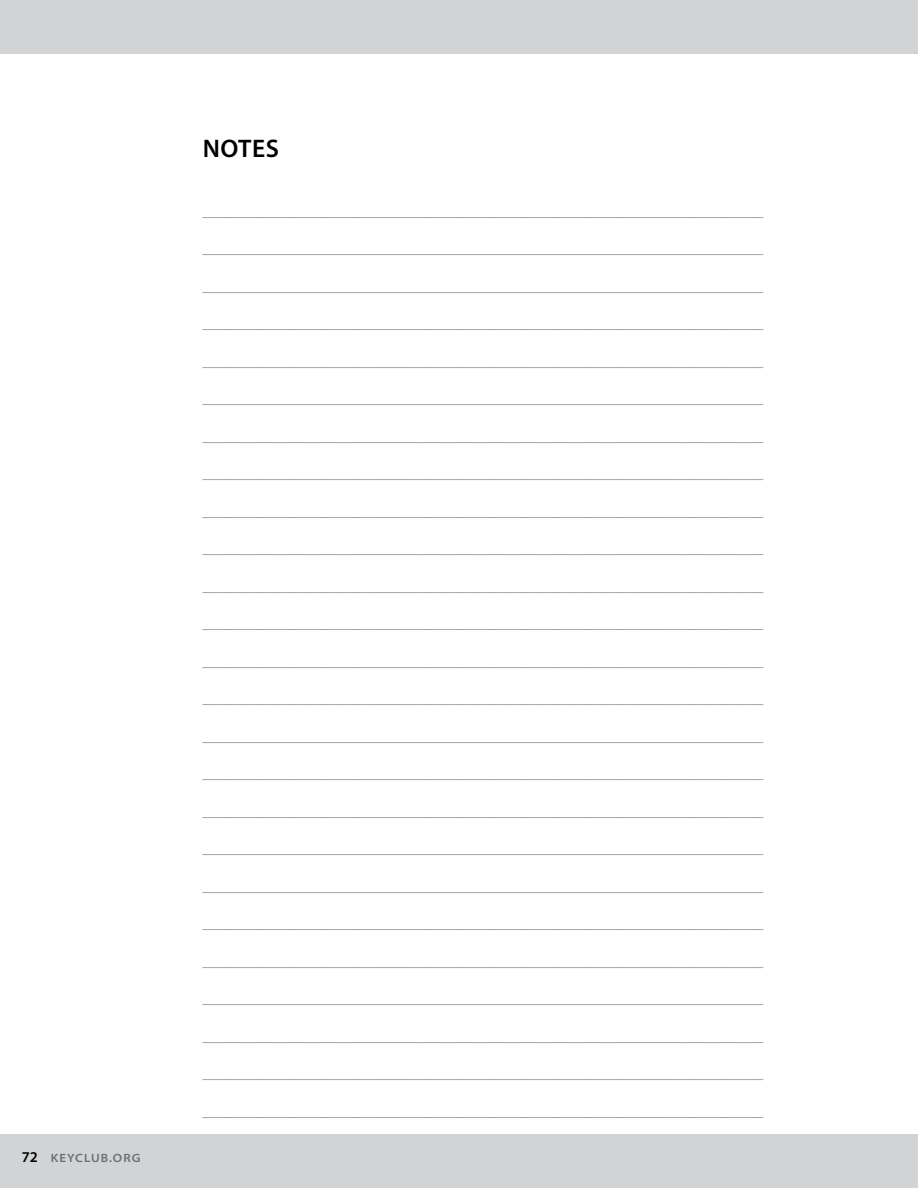
<style>
.page{position:relative;width:918px;height:1188px;background:#fff}
.page>*{position:absolute;margin:0;border:0;box-sizing:border-box;transform-origin:0 0}
.t1{font:600 25.5px "Myriad Pro";letter-spacing:.02em;color:#000}
.t2{font:16.5px "Myriad Pro";color:#939598}
.t3{font:600 semi-expanded 12px "Myriad Pro";letter-spacing:.085em;color:#6d6e71}
.s1{font-stretch:normal;font-size:15px;color:#000}
</style>
<div class="page">
<div style="left:0;top:1134px;width:918px;height:54px;background:#d1d3d4"></div>
<div style="left:0;top:0;width:918px;height:54px;background:#d1d3d4"></div>
<p class="t3" style="left:22px;top:1150px;width:120px"><span class="s1">72</span> KEYCLUB.ORG</p>
<h1 class="t1" style="left:203px;top:132px;width:78px">NOTES</h1>
<p class="t2" style="left:202px;top:200px;width:562px">____________________________________________________________________</p>
<p class="t2" style="left:202px;top:237px;width:562px">____________________________________________________________________</p>
<p class="t2" style="left:202px;top:275px;width:562px">____________________________________________________________________</p>
<p class="t2" style="left:202px;top:312px;width:562px">____________________________________________________________________</p>
<p class="t2" style="left:202px;top:350px;width:562px">____________________________________________________________________</p>
<p class="t2" style="left:202px;top:387px;width:562px">____________________________________________________________________</p>
<p class="t2" style="left:202px;top:425px;width:562px">____________________________________________________________________</p>
<p class="t2" style="left:202px;top:462px;width:562px">____________________________________________________________________</p>
<p class="t2" style="left:202px;top:500px;width:562px">____________________________________________________________________</p>
<p class="t2" style="left:202px;top:537px;width:562px">____________________________________________________________________</p>
<p class="t2" style="left:202px;top:575px;width:562px">____________________________________________________________________</p>
<p class="t2" style="left:202px;top:612px;width:562px">____________________________________________________________________</p>
<p class="t2" style="left:202px;top:650px;width:562px">____________________________________________________________________</p>
<p class="t2" style="left:202px;top:687px;width:562px">____________________________________________________________________</p>
<p class="t2" style="left:202px;top:725px;width:562px">____________________________________________________________________</p>
<p class="t2" style="left:202px;top:762px;width:562px">____________________________________________________________________</p>
<p class="t2" style="left:202px;top:800px;width:562px">____________________________________________________________________</p>
<p class="t2" style="left:202px;top:837px;width:562px">____________________________________________________________________</p>
<p class="t2" style="left:202px;top:875px;width:562px">____________________________________________________________________</p>
<p class="t2" style="left:202px;top:912px;width:562px">____________________________________________________________________</p>
<p class="t2" style="left:202px;top:950px;width:562px">____________________________________________________________________</p>
<p class="t2" style="left:202px;top:987px;width:562px">____________________________________________________________________</p>
<p class="t2" style="left:202px;top:1025px;width:562px">____________________________________________________________________</p>
<p class="t2" style="left:202px;top:1062px;width:562px">____________________________________________________________________</p>
<p class="t2" style="left:202px;top:1100px;width:562px">____________________________________________________________________</p>
</div>
